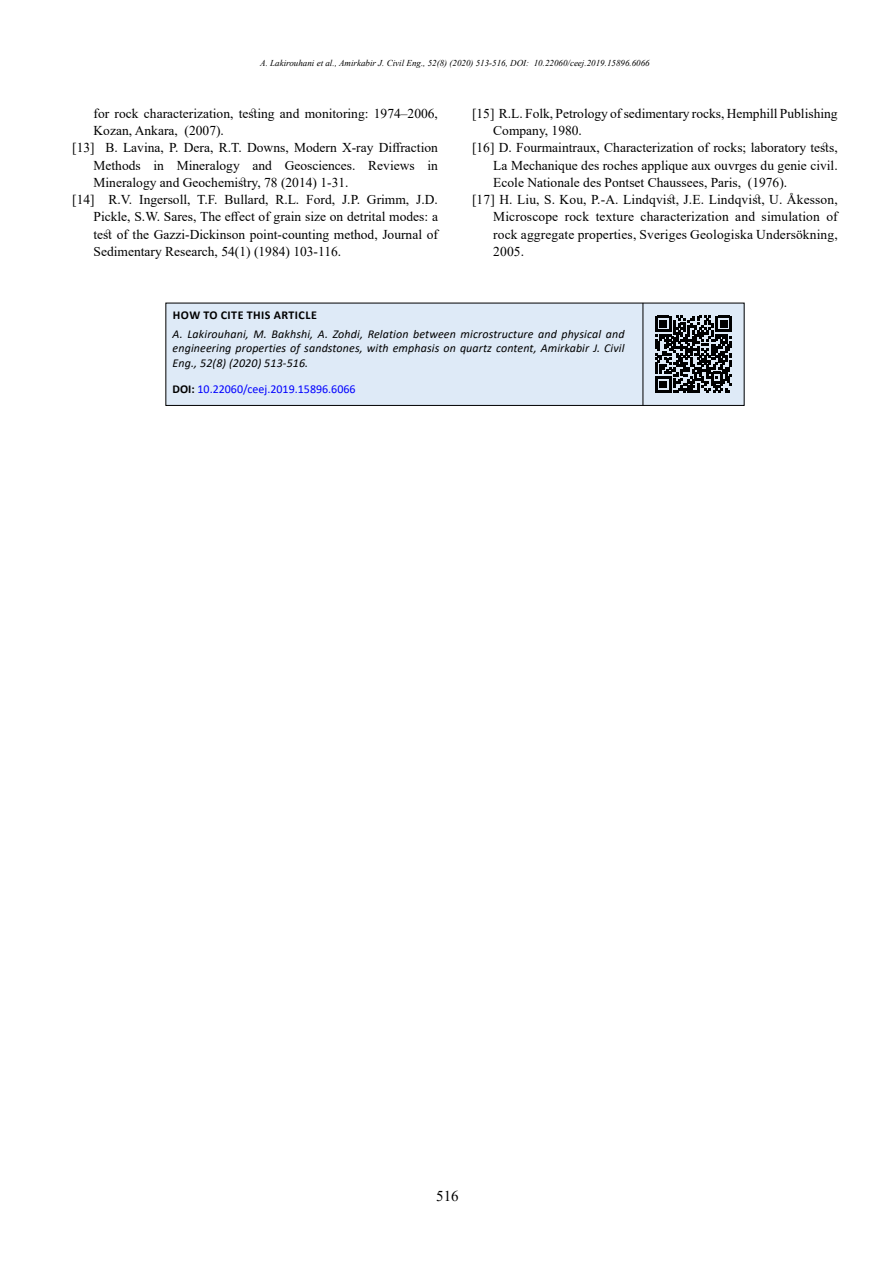
<style>
.page{position:relative;width:893px;height:1263px;background:#fff}
.page>*{position:absolute;margin:0;border:0;box-sizing:border-box;transform-origin:0 0}
.t1{font:15px "Times New Roman";color:#000}
.t2{font:13.5px "Times New Roman";color:#000}
.t3{font:italic 12px/14.4px "Calibri";letter-spacing:.01em;color:#000;text-align:justify}
.t4{font:12px "Calibri";color:#00f}
.t5{font:700 12px "Calibri";letter-spacing:.04em;color:#000}
.t6{font:italic 9px "Times New Roman";color:#000}
.s1{font-weight:700;color:#000}
</style>
<div class="page">
<div style="left:166px;top:303px;width:578px;height:102px;background:#deeaf7"></div>
<div style="left:165px;top:303px;width:580px;height:103px;border:1px solid #000"></div>
<hr style="left:642px;top:303px;width:1px;height:102px;background:#000">
<svg style="left:655px;top:316px;width:77px;height:77px"></svg>
<p class="t6" style="left:260px;top:57px;width:391px">A. Lakirouhani et al., Amirkabir J. Civil Eng., 52(8) (2020) 513-516, DOI: 10.22060/ceej.2019.15896.6066</p>
<p class="t2" style="left:94px;top:104px;width:346px">for rock characterization, testing and monitoring: 1974–2006,</p>
<p class="t2" style="left:94px;top:121px;width:132px">Kozan, Ankara, (2007).</p>
<p class="t2" style="left:72px;top:138px;width:367px">[13] B. Lavina, P. Dera, R.T. Downs, Modern X-ray Diffraction</p>
<p class="t2" style="left:94px;top:156px;width:346px">Methods in Mineralogy and Geosciences. Reviews in</p>
<p class="t2" style="left:94px;top:173px;width:256px">Mineralogy and Geochemistry, 78 (2014) 1-31.</p>
<p class="t2" style="left:72px;top:190px;width:367px">[14] R.V. Ingersoll, T.F. Bullard, R.L. Ford, J.P. Grimm, J.D.</p>
<p class="t2" style="left:94px;top:207px;width:346px">Pickle, S.W. Sares, The effect of grain size on detrital modes: a</p>
<p class="t2" style="left:94px;top:225px;width:346px">test of the Gazzi-Dickinson point-counting method, Journal of</p>
<p class="t2" style="left:94px;top:242px;width:249px">Sedimentary Research, 54(1) (1984) 103-116.</p>
<p class="t2" style="left:472px;top:104px;width:367px">[15] R.L. Folk, Petrology of sedimentary rocks, Hemphill Publishing</p>
<p class="t2" style="left:493px;top:121px;width:90px">Company, 1980.</p>
<p class="t2" style="left:472px;top:138px;width:367px">[16] D. Fourmaintraux, Characterization of rocks; laboratory tests,</p>
<p class="t2" style="left:493px;top:156px;width:346px">La Mechanique des roches applique aux ouvrges du genie civil.</p>
<p class="t2" style="left:493px;top:173px;width:295px">Ecole Nationale des Pontset Chaussees, Paris, (1976).</p>
<p class="t2" style="left:472px;top:190px;width:367px">[17] H. Liu, S. Kou, P.-A. Lindqvist, J.E. Lindqvist, U. Åkesson,</p>
<p class="t2" style="left:493px;top:207px;width:346px">Microscope rock texture characterization and simulation of</p>
<p class="t2" style="left:493px;top:225px;width:346px">rock aggregate properties, Sveriges Geologiska Undersökning,</p>
<p class="t2" style="left:493px;top:242px;width:32px">2005.</p>
<p class="t5" style="left:173px;top:306px;width:145px">HOW TO CITE THIS ARTICLE</p>
<p class="t3" style="left:173px;top:326px;width:453px">A. Lakirouhani, M. Bakhshi, A. Zohdi, Relation between microstructure and physical and engineering properties of sandstones, with emphasis on quartz content, Amirkabir J. Civil Eng., 52(8) (2020) 513-516.</p>
<p class="t4" style="left:173px;top:381px;width:184px"><span class="s1">DOI:</span> 10.22060/ceej.2019.15896.6066</p>
<p class="t1" style="left:436px;top:1185px;width:24px">516</p>
</div>
